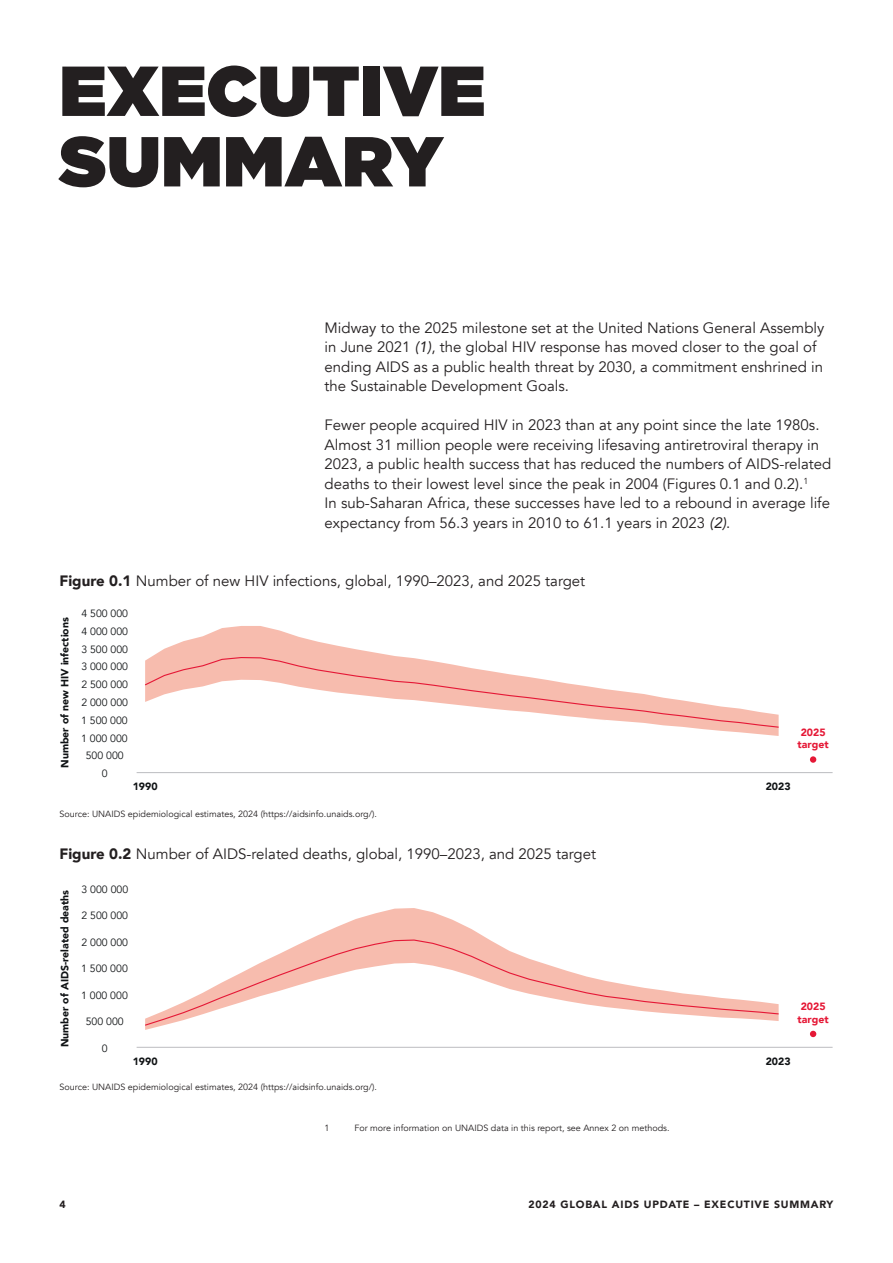
<style>
.page{position:relative;width:893px;height:1263px;background:#fff}
.page>*{position:absolute;margin:0;border:0;box-sizing:border-box;transform-origin:0 0}
.t1{font:900 70.5px/70.5px "Gotham";letter-spacing:.01em;color:#231f20}
.t2{font:15px/19.5px "Avenir";color:#231f20}
.t3{font:10.5px "Avenir";color:#101315}
.t4{font:900 10.5px "Avenir";color:#101315}
.t5{font:900 10.5px "Avenir";letter-spacing:.075em;color:#231f20}
.t6{font:900 10.5px/12.6px "Avenir";color:#e51836}
.t7{font:9px "Avenir";color:#231f20}
.s1{font-style:italic}
.s2{font-weight:900}
</style>
<div class="page">
<svg style="left:153px;top:626px;width:626px;height:110px"></svg>
<hr style="left:137px;top:772px;width:696px;height:1px;background:#bcbdc0">
<svg style="left:145px;top:656px;width:634px;height:72px"></svg>
<div style="left:810px;top:756px;width:6px;height:7px;background:#e51836;border-radius:50%"></div>
<svg style="left:145px;top:908px;width:343px;height:122px"></svg>
<hr style="left:137px;top:1047px;width:696px;height:1px;background:#bcbdc0">
<svg style="left:145px;top:939px;width:634px;height:87px"></svg>
<svg style="left:810px;top:1031px;width:6px;height:6px"></svg>
<h1 class="t1" style="left:60px;top:55px;width:427px">EXECUTIVE<br>SUMMARY</h1>
<p class="t2" style="left:325px;top:318px;width:501px">Midway to the 2025 milestone set at the United Nations General Assembly in June 2021 <span class="s1">(1)</span>, the global HIV response has moved closer to the goal of ending AIDS as a public health threat by 2030, a commitment enshrined in the Sustainable Development Goals.</p>
<p class="t2" style="left:325px;top:415px;width:508px">Fewer people acquired HIV in 2023 than at any point since the late 1980s.<br>Almost 31 million people were receiving lifesaving antiretroviral therapy in 2023, a public health success that has reduced the numbers of AIDS-related deaths to their lowest level since the peak in 2004 (Figures 0.1 and 0.2).<sup>1<br></sup>In sub-Saharan Africa, these successes have led to a rebound in average life expectancy from 56.3 years in 2010 to 61.1 years in 2023 <span class="s1">(2)</span>.</p>
<p class="t2" style="left:60px;top:571px;width:527px"><span class="s2">Figure 0.1</span> Number of new HIV infections, global, 1990–2023, and 2025 target</p>
<p class="t4" style="left:56px;top:768px;width:152px;rotate:-90deg">Number of new HIV infections</p>
<p class="t3" style="left:81px;top:607px;width:48px">4 500 000</p>
<p class="t3" style="left:81px;top:625px;width:48px">4 000 000</p>
<p class="t3" style="left:81px;top:643px;width:48px">3 500 000</p>
<p class="t3" style="left:81px;top:660px;width:48px">3 000 000</p>
<p class="t3" style="left:81px;top:678px;width:48px">2 500 000</p>
<p class="t3" style="left:81px;top:696px;width:48px">2 000 000</p>
<p class="t3" style="left:81px;top:714px;width:48px">1 500 000</p>
<p class="t3" style="left:81px;top:732px;width:48px">1 000 000</p>
<p class="t3" style="left:86px;top:749px;width:39px">500 000</p>
<p class="t3" style="left:102px;top:767px;width:7px">0</p>
<p class="t6" style="left:798px;top:725px;width:33px">2025 target</p>
<p class="t4" style="left:133px;top:777px;width:26px">1990</p>
<p class="t4" style="left:766px;top:777px;width:26px">2023</p>
<p class="t7" style="left:60px;top:809px;width:319px">Source: UNAIDS epidemiological estimates, 2024 (https://aidsinfo.unaids.org/).</p>
<p class="t2" style="left:60px;top:844px;width:538px"><span class="s2">Figure 0.2</span> Number of AIDS-related deaths, global, 1990–2023, and 2025 target</p>
<p class="t4" style="left:56px;top:1047px;width:159px;rotate:-90deg">Number of AIDS-related deaths</p>
<p class="t3" style="left:81px;top:883px;width:48px">3 000 000</p>
<p class="t3" style="left:81px;top:909px;width:48px">2 500 000</p>
<p class="t3" style="left:81px;top:936px;width:48px">2 000 000</p>
<p class="t3" style="left:81px;top:962px;width:48px">1 500 000</p>
<p class="t3" style="left:81px;top:989px;width:48px">1 000 000</p>
<p class="t3" style="left:86px;top:1015px;width:39px">500 000</p>
<p class="t3" style="left:102px;top:1042px;width:7px">0</p>
<p class="t4" style="left:133px;top:1052px;width:26px">1990</p>
<p class="t7" style="left:60px;top:1082px;width:319px">Source: UNAIDS epidemiological estimates, 2024 (https://aidsinfo.unaids.org/).</p>
<p class="t7" style="left:325px;top:1123px;width:7px">1</p>
<p class="t7" style="left:354px;top:1123px;width:317px">For more information on UNAIDS data in this report, see Annex 2 on methods.</p>
<p class="t6" style="left:798px;top:1000px;width:33px">2025 target</p>
<p class="t4" style="left:766px;top:1052px;width:26px">2023</p>
<p class="t5" style="left:60px;top:1195px;width:8px">4</p>
<p class="t5" style="left:529px;top:1195px;width:306px">2024 GLOBAL AIDS UPDATE – EXECUTIVE SUMMARY</p>
</div>
